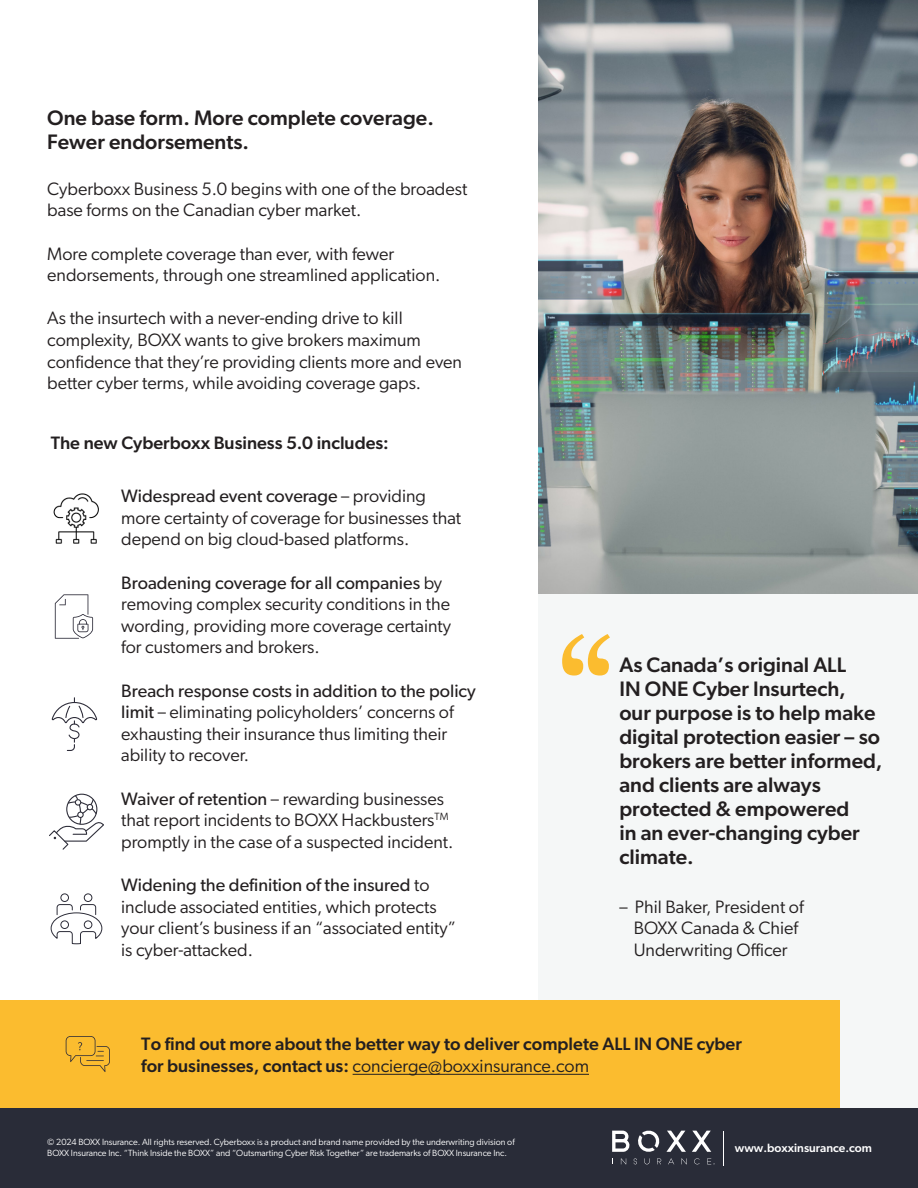
<style>
.page{position:relative;width:918px;height:1188px;background:#fff}
.page>*{position:absolute;margin:0;border:0;box-sizing:border-box;transform-origin:0 0}
.t1{font:149.4px "Marion";color:#fbbc2f}
.t2{font:500 21px/24px "Gibson";color:#231f20}
.t3{font:18px/21.6px "Gibson";color:#231f20}
.t4{font:18px/21.6px "Gibson";color:#231f20}
.t5{font:500 18px/21.6px "Gibson";color:#231f20}
.t6{font:500 12px "Gibson";color:#fff}
.t7{font:9px/10.8px "Gibson";color:#fff}
.s1{font-style:inherit}
.s2{font-weight:400}
</style>
<div class="page">
<div style="left:0;top:1108px;width:918px;height:80px;background:#292c38"></div>
<svg style="left:612px;top:1131px;width:103px;height:33px"></svg>
<div style="left:539px;top:485px;width:379px;height:623px;background:#f5f7f7"></div>
<img style="left:539px;top:0;width:379px;height:594px">
<div style="left:0;top:1001px;width:840px;height:107px;background:#fbbc2f"></div>
<hr style="left:353px;top:1074px;width:236px;height:1px;background:#231f20">
<svg style="left:66px;top:1036px;width:44px;height:36px"></svg>
<img style="left:53px;top:493px;width:46px;height:50px">
<svg style="left:51px;top:698px;width:47px;height:53px"></svg>
<svg style="left:55px;top:594px;width:38px;height:45px"></svg>
<svg style="left:49px;top:794px;width:55px;height:56px"></svg>
<div style="left:60px;top:893px;width:9px;height:9px;border:1px solid #2d2d39;border-radius:50%"></div>
<div style="left:84px;top:893px;width:8px;height:9px;border:1px solid #2d2d39;border-radius:50%"></div>
<svg style="left:50px;top:904px;width:53px;height:41px"></svg>
<p class="t2" style="left:47px;top:105px;width:388px">One base form. More complete coverage.</p>
<p class="t2" style="left:47px;top:129px;width:203px">Fewer endorsements.</p>
<p class="t3" style="left:47px;top:178px;width:422px">Cyberboxx Business 5.0 begins with one of the broadest base forms on the Canadian cyber market.</p>
<p class="t3" style="left:47px;top:242px;width:395px">More complete coverage than ever, with fewer endorsements, through one streamlined application.</p>
<p class="t3" style="left:47px;top:307px;width:416px">As the insurtech with a never-ending drive to kill complexity, BOXX wants to give brokers maximum confidence that they’re providing clients more and even better cyber terms, while avoiding coverage gaps.</p>
<p class="t5" style="left:51px;top:432px;width:340px">The new Cyberboxx Business 5.0 includes:</p>
<p class="t4" style="left:121px;top:485px;width:306px">Widespread event coverage <span class="s1">– providing</span></p>
<p class="t3" style="left:121px;top:507px;width:342px">more certainty of coverage for businesses that depend on big cloud-based platforms.</p>
<p class="t4" style="left:121px;top:571px;width:322px">Broadening coverage for all companies <span class="s1">by</span></p>
<p class="t3" style="left:121px;top:593px;width:331px">removing complex security conditions in the</p>
<p class="t3" style="left:121px;top:615px;width:332px">wording, providing more coverage certainty</p>
<p class="t3" style="left:121px;top:636px;width:200px">for customers and brokers.</p>
<p class="t4" style="left:121px;top:679px;width:356px">Breach response costs in addition to the policy limit <span class="s1">– eliminating policyholders’ concerns of</span></p>
<p class="t3" style="left:121px;top:723px;width:328px">exhausting their insurance thus limiting their ability to recover.</p>
<p class="t3" style="left:121px;top:787px;width:334px"><span class="s1">Waiver of retention</span> – rewarding businesses that report incidents to BOXX Hackbusters<sup>TM </sup>promptly in the case of a suspected incident.</p>
<p class="t4" style="left:121px;top:874px;width:310px">Widening the definition of the insured <span class="s1">to</span></p>
<p class="t3" style="left:121px;top:895px;width:317px">include associated entities, which protects</p>
<p class="t3" style="left:121px;top:917px;width:336px">your client’s business if an “associated entity”</p>
<p class="t3" style="left:121px;top:939px;width:133px">is cyber-attacked.</p>
<p class="t1" style="left:557px;top:600px;width:59px">“</p>
<p class="t2" style="left:619px;top:652px;width:228px">As Canada’s original ALL</p>
<p class="t2" style="left:619px;top:676px;width:228px">IN ONE Cyber Insurtech,</p>
<p class="t2" style="left:619px;top:700px;width:265px">our purpose is to help make digital protection easier – so brokers are better informed, and clients are always protected &amp; empowered</p>
<p class="t2" style="left:619px;top:820px;width:242px">in an ever-changing cyber climate.</p>
<p class="t3" style="left:619px;top:895px;width:186px;text-align:center">– Phil Baker, President of<br>BOXX Canada &amp; Chief<br>Underwriting Officer</p>
<p class="t5" style="left:141px;top:1033px;width:602px">To find out more about the better way to deliver complete ALL IN ONE cyber for businesses, contact us: <span class="s2">concierge@boxxinsurance.com</span></p>
<p class="t7" style="left:47px;top:1137px;width:469px">© 2024 BOXX Insurance. All rights reserved. Cyberboxx is a product and brand name provided by the underwriting division of<br>BOXX Insurance Inc. “Think Inside the BOXX” and “Outsmarting Cyber Risk Together” are trademarks of BOXX Insurance Inc.</p>
<p class="t6" style="left:735px;top:1140px;width:139px">www.boxxinsurance.com</p>
</div>
